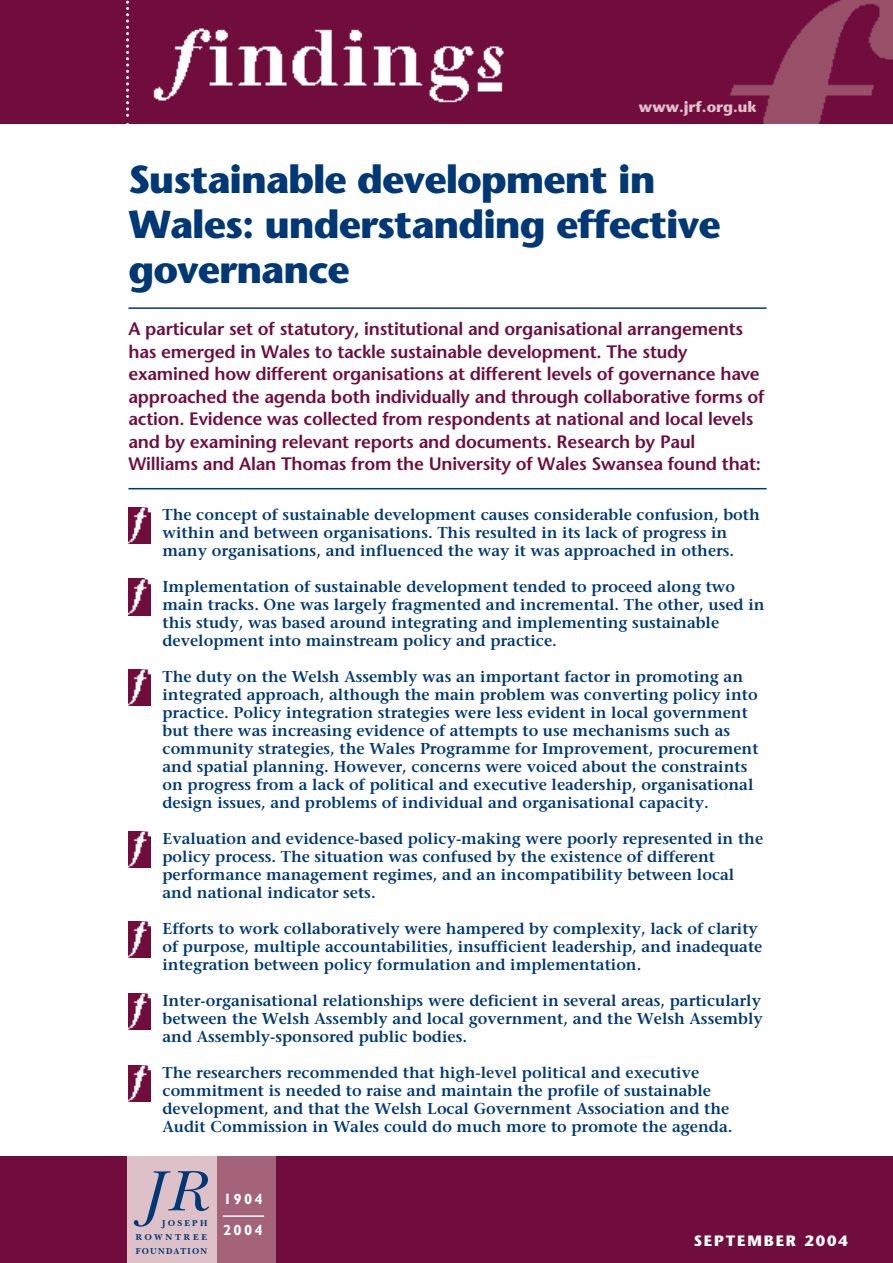
<style>
.page{position:relative;width:893px;height:1263px;background:#fff}
.page>*{position:absolute;margin:0;border:0;box-sizing:border-box;transform-origin:0 0}
.t1{font:italic 59.55px "New Baskerville";color:#003876}
.t2{font:700 39px/45px "Stone Sans";letter-spacing:-.025em;color:#003876}
.t3{font:600 18px/22.5px "Stone Sans";letter-spacing:-.01em;color:#710d3d}
.t4{font:600 15.75px/18px "Stone Serif";color:#003876}
.t5{font:700 15px "Stone Sans";color:#dec1c8}
.t6{font:700 15px "Stone Sans";letter-spacing:.125em;color:#fff}
.t7{font:700 14.85px/30.8px "M Gill Sans";letter-spacing:.15em;color:#fff}
.t8{font:700 9px/14.1px "New Baskerville";letter-spacing:.145em;color:#003876}
.t9{font:700 9px "New Baskerville";letter-spacing:.24em;color:#003876}
</style>
<div class="page">
<div style="left:1px;top:1157px;width:891px;height:106px;background:#710d3d"></div>
<div style="left:1px;top:0;width:891px;height:123px;background:#710d3d"></div>
<img style="left:730px;top:0;width:162px;height:123px">
<img style="left:153px;top:28px;width:351px;height:75px">
<div style="left:216px;top:1157px;width:60px;height:106px;background:#a46378"></div>
<div style="left:128px;top:1157px;width:89px;height:106px;background:#dec1c8"></div>
<hr style="left:223px;top:1215px;width:41px;height:2px;background:#fff">
<svg style="left:126px;top:0;width:3px;height:124px"></svg>
<img style="left:128px;top:578px;width:22px;height:37px">
<img style="left:128px;top:507px;width:22px;height:37px">
<img style="left:128px;top:669px;width:22px;height:37px">
<img style="left:128px;top:831px;width:22px;height:37px">
<img style="left:128px;top:993px;width:22px;height:37px">
<img style="left:128px;top:1065px;width:22px;height:37px">
<img style="left:128px;top:921px;width:22px;height:37px">
<hr style="left:128px;top:488px;width:638px;height:1px;background:#003876">
<hr style="left:128px;top:307px;width:638px;height:2px;background:#003876">
<p class="t5" style="left:639px;top:101px;width:119px">www.jrf.org.uk</p>
<h2 class="t2" style="left:128px;top:161px;width:594px">Sustainable development in<br>Wales: understanding effective governance</h2>
<p class="t3" style="left:128px;top:320px;width:637px">A particular set of statutory, institutional and organisational arrangements has emerged in Wales to tackle sustainable development. The study examined how different organisations at different levels of governance have approached the agenda both individually and through collaborative forms of action. Evidence was collected from respondents at national and local levels and by examining relevant reports and documents. Research by Paul Williams and Alan Thomas from the University of Wales Swansea found that:</p>
<p class="t4" style="left:162px;top:507px;width:598px">The concept of sustainable development causes considerable confusion, both within and between organisations. This resulted in its lack of progress in many organisations, and influenced the way it was approached in others.</p>
<p class="t4" style="left:162px;top:579px;width:603px">Implementation of sustainable development tended to proceed along two main tracks. One was largely fragmented and incremental. The other, used in this study, was based around integrating and implementing sustainable development into mainstream policy and practice.</p>
<p class="t4" style="left:162px;top:669px;width:597px">The duty on the Welsh Assembly was an important factor in promoting an integrated approach, although the main problem was converting policy into practice. Policy integration strategies were less evident in local government but there was increasing evidence of attempts to use mechanisms such as community strategies, the Wales Programme for Improvement, procurement and spatial planning. However, concerns were voiced about the constraints on progress from a lack of political and executive leadership, organisational design issues, and problems of individual and organisational capacity.</p>
<p class="t4" style="left:162px;top:831px;width:602px">Evaluation and evidence-based policy-making were poorly represented in the policy process. The situation was confused by the existence of different performance management regimes, and an incompatibility between local and national indicator sets.</p>
<p class="t4" style="left:162px;top:921px;width:601px">Efforts to work collaboratively were hampered by complexity, lack of clarity of purpose, multiple accountabilities, insufficient leadership, and inadequate integration between policy formulation and implementation.</p>
<p class="t4" style="left:162px;top:993px;width:602px;text-align:justify">Inter-organisational relationships were deficient in several areas, particularly between the Welsh Assembly and local government, and the Welsh Assembly and Assembly-sponsored public bodies.</p>
<p class="t4" style="left:162px;top:1065px;width:571px">The researchers recommended that high-level political and executive commitment is needed to raise and maintain the profile of sustainable development, and that the Welsh Local Government Association and the Audit Commission in Wales could do much more to promote the agenda.</p>
<h1 class="t1" style="left:142px;top:1171px;width:64px">JR</h1>
<p class="t9" style="left:162px;top:1220px;width:47px">JOSEPH</p>
<p class="t8" style="left:136px;top:1232px;width:73px">ROWNTREE<br>FOUNDATION</p>
<p class="t7" style="left:223px;top:1185px;width:41px">1904<br>2004</p>
<p class="t6" style="left:693px;top:1234px;width:156px">SEPTEMBER 2004</p>
</div>
